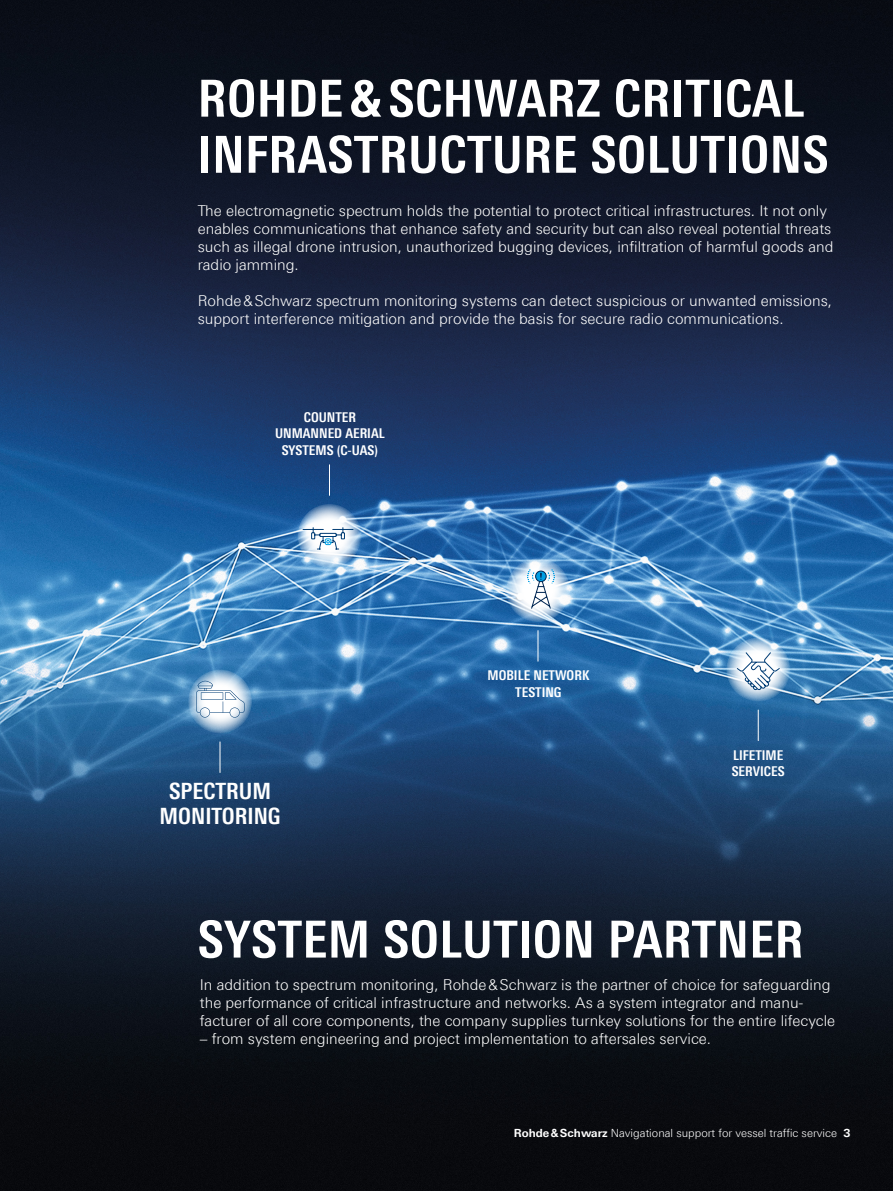
<style>
.page{position:relative;width:893px;height:1191px;background:#fff}
.page>*{position:absolute;margin:0;border:0;box-sizing:border-box;transform-origin:0 0}
._02-Headline_Deutsch_34Pt{font:700 condensed 51px/56.1px "Linotype Universfor RS";letter-spacing:.01em;color:#fff}
.t1{font:700 condensed 22.5px "Linotype Universfor RS";color:#fff}
._02-Headline_Deutsch_34Pt-2{font:300 15px/18px "Linotype Universfor RS";color:#fff}
._03-Subhead_English_13pt{font:700 condensed 13.5px "Linotype Universfor RS";color:#fff}
._02_Kolumne_Pagina{font:300 11.25px "Linotype Universfor RS";color:#fff}
.s1{font-weight:700}
</style>
<div class="page">
<img style="left:0;top:0;width:893px;height:1191px">
<svg style="left:188px;top:669px;width:64px;height:64px"></svg>
<hr style="left:220px;top:742px;width:1px;height:30px;background:#fff">
<svg style="left:298px;top:504px;width:63px;height:64px"></svg>
<hr style="left:329px;top:465px;width:1px;height:30px;background:#fff">
<svg style="left:302px;top:527px;width:52px;height:23px"></svg>
<svg style="left:726px;top:637px;width:64px;height:64px"></svg>
<hr style="left:758px;top:710px;width:1px;height:30px;background:#fff">
<svg style="left:506px;top:558px;width:64px;height:64px"></svg>
<hr style="left:538px;top:630px;width:1px;height:31px;background:#fff">
<svg style="left:736px;top:651px;width:45px;height:39px"></svg>
<svg style="left:527px;top:568px;width:28px;height:41px"></svg>
<svg style="left:196px;top:681px;width:48px;height:36px"></svg>
<p class="_02-Headline_Deutsch_34Pt" style="left:198px;top:70px;width:632px">ROHDE&amp;SCHWARZ CRITICAL<br>INFRASTRUCTURE SOLUTIONS</p>
<p class="_02-Headline_Deutsch_34Pt-2" style="left:198px;top:202px;width:637px">The electromagnetic spectrum holds the potential to protect critical infrastructures. It not only enables communications that enhance safety and security but can also reveal potential threats such as illegal drone intrusion, unauthorized bugging devices, infiltration of harmful goods and radio jamming.</p>
<p class="_02-Headline_Deutsch_34Pt-2" style="left:198px;top:292px;width:636px">Rohde&amp;Schwarz spectrum monitoring systems can detect suspicious or unwanted emissions, support interference mitigation and provide the basis for secure radio communications.</p>
<p class="_03-Subhead_English_13pt" style="left:304px;top:409px;width:54px">COUNTER</p>
<p class="_03-Subhead_English_13pt" style="left:275px;top:425px;width:111px">UNMANNED AERIAL</p>
<p class="_03-Subhead_English_13pt" style="left:282px;top:442px;width:98px">SYSTEMS (C-UAS)</p>
<p class="t1" style="left:169px;top:777px;width:104px">SPECTRUM</p>
<p class="t1" style="left:160px;top:802px;width:122px">MONITORING</p>
<p class="_03-Subhead_English_13pt" style="left:487px;top:667px;width:103px">MOBILE NETWORK</p>
<p class="_03-Subhead_English_13pt" style="left:515px;top:683px;width:48px">TESTING</p>
<p class="_03-Subhead_English_13pt" style="left:733px;top:747px;width:52px">LIFETIME</p>
<p class="_03-Subhead_English_13pt" style="left:732px;top:763px;width:54px">SERVICES</p>
<p class="_02-Headline_Deutsch_34Pt" style="left:198px;top:911px;width:607px">SYSTEM SOLUTION PARTNER</p>
<p class="_02-Headline_Deutsch_34Pt-2" style="left:200px;top:976px;width:637px">In addition to spectrum monitoring, Rohde&amp;Schwarz is the partner of choice for safeguarding the performance of critical infrastructure and networks. As a system integrator and manu&shy;facturer of all core components, the company supplies turnkey solutions for the entire lifecycle</p>
<p class="_02-Headline_Deutsch_34Pt-2" style="left:200px;top:1030px;width:513px">– from system engineering and project implementation to aftersales service.</p>
<p class="_02_Kolumne_Pagina" style="left:514px;top:1126px;width:338px"><span class="s1">Rohde&amp;Schwarz</span> Navigational support for vessel traffic service <span class="s1">3</span></p>
</div>
